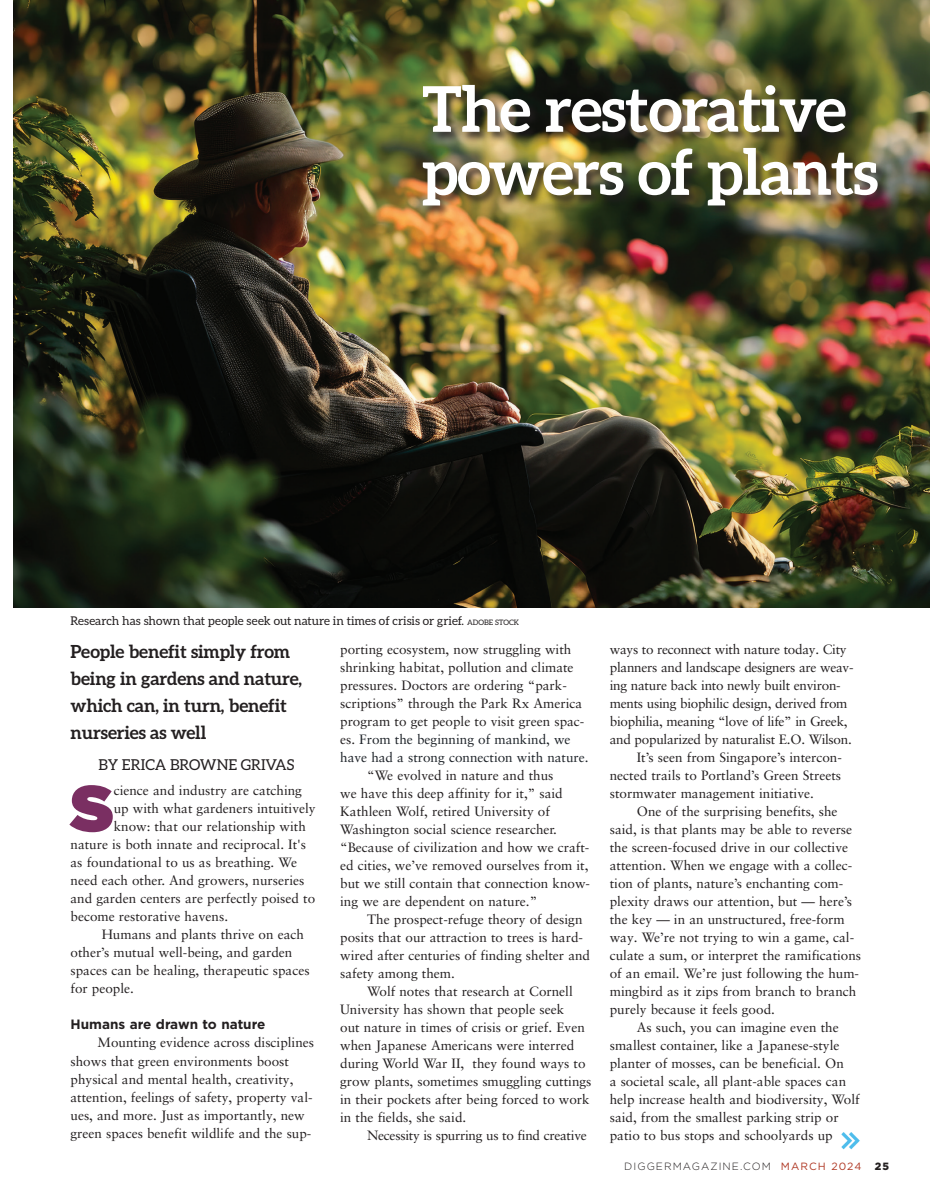
<style>
.page{position:relative;width:932px;height:1202px;background:#fff}
.page>*{position:absolute;margin:0;border:0;box-sizing:border-box;transform-origin:0 0}
.Body_Copy_w__Drop_Cap{font:900 64.95px "Gotham";color:#7a2f62}
.Headline{font:700 63px "Aleo";letter-spacing:-.02em;color:#fff}
.Body_Subhed{font:700 18px/27px "Aleo";letter-spacing:-.01em;color:#231f20}
.Byline{font:15px "Aleo";color:#231f20}
.Body_Copy{font:13.5px/18px "Sabon LT Pro";color:#231f20}
.Body_Copy-2{font:13.5px/18px "Sabon LT Pro";letter-spacing:-.02em;color:#231f20}
.Body_Copy_w__Drop_Cap-2{font:13.5px "Sabon LT Pro";color:#231f20}
.Body_Section_Subhed{font:700 13.5px "Gotham";color:#231f20}
.Image_Caption{font:12px "Aleo";color:#231f20}
.t1{font:300 10.5px "Gotham";letter-spacing:.1em;color:#231f20}
.t2{font:900 10.5px "Gotham";color:#231f20}
.s1{font-size:7.5px}
.s2{color:#1d2228}
.s3{font-weight:400;color:#af3723}
</style>
<div class="page">
<img style="left:14px;top:0;width:915px;height:608px">
<div style="left:422px;top:84px;width:467px;height:133px;background:#231f20;opacity:.75"></div>
<img style="left:841px;top:1132px;width:19px;height:18px">
<p class="Headline" style="left:422px;top:73px;width:426px">The restorative</p>
<p class="Headline" style="left:422px;top:136px;width:458px">powers of plants</p>
<p class="Image_Caption" style="left:71px;top:614px;width:450px">Research has shown that people seek out nature in times of crisis or grief. <span class="s1">ADOBE STOCK</span></p>
<p class="Body_Subhed" style="left:71px;top:638px;width:233px">People benefit simply from being in gardens and nature, which can, in turn, benefit nurseries as well</p>
<p class="Byline" style="left:98px;top:756px;width:197px">BY ERICA BROWNE GRIVAS</p>
<p class="Body_Copy_w__Drop_Cap" style="left:71px;top:761px;width:45px">S</p>
<p class="Body_Copy_w__Drop_Cap-2" style="left:114px;top:782px;width:190px">cience and industry are catching</p>
<p class="Body_Copy_w__Drop_Cap-2" style="left:114px;top:800px;width:203px">up with what gardeners intuitively</p>
<p class="Body_Copy_w__Drop_Cap-2" style="left:114px;top:818px;width:194px">know: that our relationship with</p>
<p class="Body_Copy_w__Drop_Cap-2" style="left:71px;top:836px;width:237px">nature is both innate and reciprocal. It's</p>
<p class="Body_Copy_w__Drop_Cap-2" style="left:71px;top:854px;width:228px">as foundational to us as breathing. We</p>
<p class="Body_Copy_w__Drop_Cap-2" style="left:71px;top:872px;width:235px">need each other. And growers, nurseries</p>
<p class="Body_Copy_w__Drop_Cap-2" style="left:71px;top:890px;width:246px">and garden centers are perfectly poised to</p>
<p class="Body_Copy_w__Drop_Cap-2" style="left:71px;top:908px;width:159px">become restorative havens.</p>
<p class="Body_Copy" style="left:71px;top:925px;width:240px;text-indent:31px">Humans and plants thrive on each other’s mutual well-being, and garden spaces can be healing, therapeutic spaces for people.</p>
<p class="Body_Section_Subhed" style="left:71px;top:1015px;width:196px">Humans are drawn to nature</p>
<p class="Body_Copy" style="left:71px;top:1033px;width:245px;text-indent:27px">Mounting evidence across disciplines shows that green environments boost physical and mental health, creativity, attention, feelings of safety, property val&shy;ues, and more. Just as importantly, new green spaces benefit wildlife and the sup-</p>
<p class="Body_Copy" style="left:340px;top:640px;width:250px">porting ecosystem, now struggling with shrinking habitat, pollution and climate pressures. Doctors are ordering “park&shy;scriptions” through the Park Rx America program to get people to visit green spac&shy;es. <span class="s2">From the beginning of mankind, we have had a strong connection with nature.</span></p>
<p class="Body_Copy" style="left:340px;top:766px;width:251px;text-indent:27px">“We evolved in nature and thus<br>we have this deep affinity for it,” said Kathleen Wolf, retired University of Washington social science researcher. “Because of civilization and how we craft&shy;ed cities, we’ve removed ourselves from it, but we still contain that connection know&shy;ing we are dependent on nature.”</p>
<p class="Body_Copy" style="left:340px;top:910px;width:251px;text-indent:27px">The prospect-refuge theory of design posits that our attraction to trees is hard&shy;wired after centuries of finding shelter and safety among them.</p>
<p class="Body_Copy" style="left:340px;top:982px;width:253px;text-indent:27px">Wolf notes that research at Cornell University has shown that people seek<br>out nature in times of crisis or grief. Even when Japanese Americans were interred during World War II, they found ways to grow plants, sometimes smuggling cuttings in their pockets after being forced to work in the fields, she said.</p>
<p class="Body_Copy-2" style="left:367px;top:1126px;width:221px">Necessity is spurring us to find creative</p>
<p class="Body_Copy-2" style="left:609px;top:640px;width:245px">ways to reconnect with nature today. City planners and landscape designers are weav&shy;ing nature back into newly built environ&shy;ments using biophilic design, derived from biophilia, meaning “love of life” in Greek, and popularized by naturalist E.O. Wilson.</p>
<p class="Body_Copy" style="left:609px;top:748px;width:233px;text-align:justify;text-indent:27px">It’s seen from Singapore’s intercon&shy;nected trails to Portland’s Green Streets stormwater management initiative.</p>
<p class="Body_Copy" style="left:609px;top:802px;width:253px;text-indent:27px">One of the surprising benefits, she said, is that plants may be able to reverse the screen-focused drive in our collective attention. When we engage with a collec&shy;tion of plants, nature’s enchanting com&shy;plexity draws our attention, but — here’s the key — in an unstructured, free-form way. We’re not trying to win a game, cal&shy;culate a sum, or interpret the ramifications of an email. We’re just following the hum&shy;mingbird as it zips from branch to branch purely because it feels good.</p>
<p class="Body_Copy" style="left:609px;top:1018px;width:251px;text-indent:27px">As such, you can imagine even the smallest container, like a Japanese-style planter of mosses, can be beneficial. On<br>a societal scale, all plant-able spaces can help increase health and biodiversity, Wolf said, from the smallest parking strip or patio to bus stops and schoolyards up</p>
<p class="t1" style="left:624px;top:1159px;width:239px">DIGGERMAGAZINE.COM <span class="s3">MARCH 2024</span></p>
<p class="t2" style="left:874px;top:1159px;width:16px">25</p>
</div>
